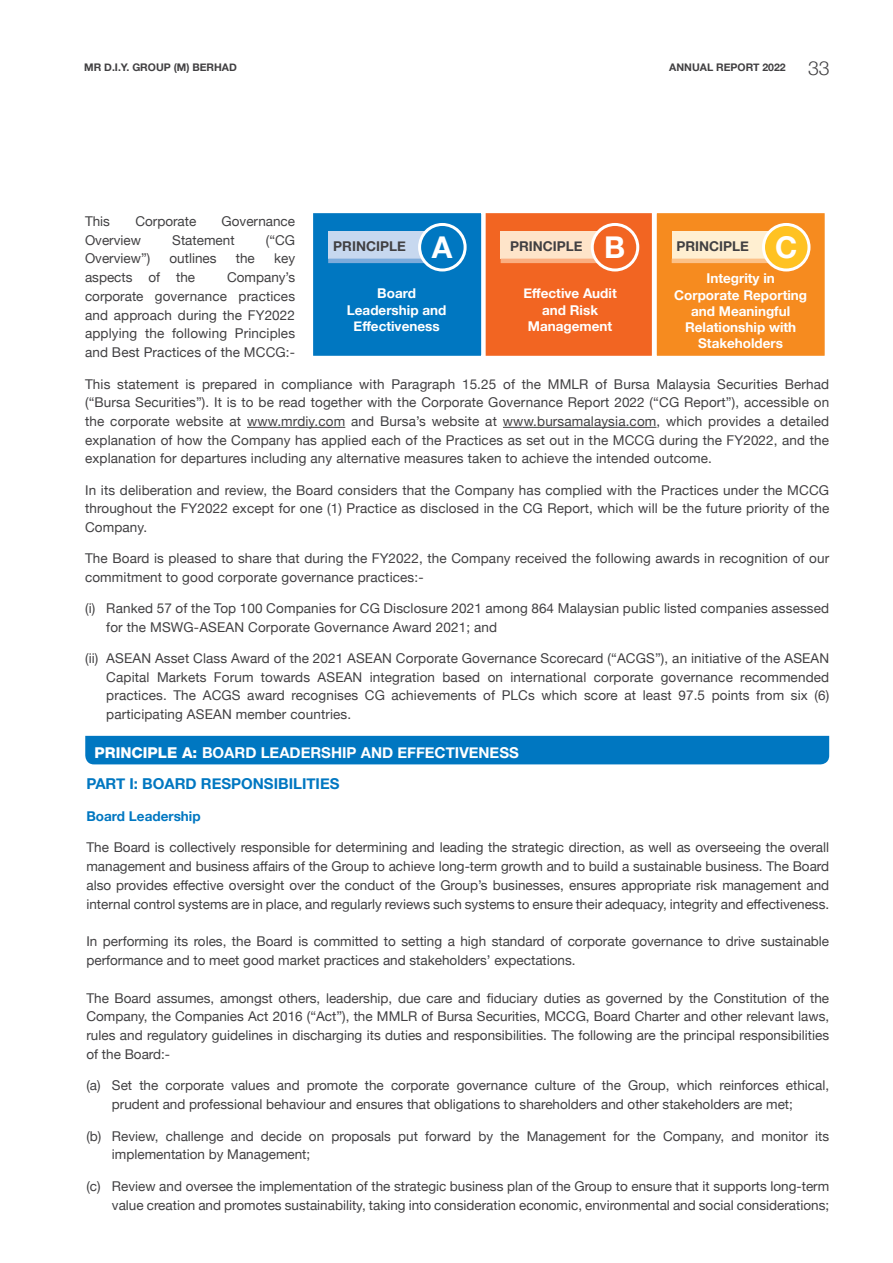
<style>
.page{position:relative;width:893px;height:1263px;background:#fff}
.page>*{position:absolute;margin:0;border:0;box-sizing:border-box;transform-origin:0 0}
.t1{font:700 30px "Helvetica Neue";color:#fff}
.t2{font:700 15px "Helvetica Neue";color:#fff}
.t3{font:700 15px "Helvetica Neue";color:#0077c1}
.t4{font:13.5px/18.8px "Helvetica Neue";color:#414042;text-align:justify}
.t5{font:700 13.5px/16.2px "Helvetica Neue";color:#fff;text-align:center}
.t6{font:700 13.5px "Helvetica Neue";color:#414042}
.t7{font:700 13.5px "Helvetica Neue";color:#0077c1}
.t8{font:700 10.5px "Helvetica Neue";color:#414042}
.s1{font-weight:300;font-size:19.5px}
.s2{font-weight:800}
</style>
<div class="page">
<svg style="left:313px;top:213px;width:512px;height:143px;background:#af8360"></svg>
<div style="left:328px;top:231px;width:115px;height:27px;background:#c7d8ef"></div>
<hr style="left:328px;top:259px;width:116px;height:4px;background:#7cabdb">
<div style="left:763px;top:224px;width:46px;height:46px;background:#ffc222;border-radius:50%"></div>
<div style="left:762px;top:223px;width:48px;height:48px;border:3px solid #fff;border-radius:50%"></div>
<div style="left:592px;top:224px;width:46px;height:46px;background:#f26522;border-radius:50%"></div>
<div style="left:591px;top:223px;width:48px;height:48px;border:3px solid #fff;border-radius:50%"></div>
<div style="left:420px;top:224px;width:45px;height:46px;background:#0077c1;border-radius:50%"></div>
<div style="left:418px;top:223px;width:49px;height:48px;border:3px solid #fff;border-radius:50%"></div>
<hr style="left:247px;top:427px;width:98px;height:1px;background:#414042">
<hr style="left:503px;top:427px;width:153px;height:1px;background:#414042">
<div style="left:85px;top:736px;width:744px;height:28px;background:#0077c1"></div>
<p class="t8" style="left:84px;top:59px;width:153px">Mr D.I.Y. Group (M) Berhad</p>
<p class="t8" style="left:669px;top:59px;width:56px">ANNUAL REPOR</p>
<p class="t8" style="left:753px;top:59px;width:78px">T 2022 <span class="s1">33</span></p>
<p class="t4" style="left:85px;top:213px;width:27px">This</p>
<p class="t4" style="left:135px;top:213px;width:62px">Corporate</p>
<p class="t4" style="left:222px;top:213px;width:75px">Governance</p>
<p class="t4" style="left:85px;top:231px;width:57px">Overview</p>
<p class="t4" style="left:172px;top:231px;width:64px">Statement</p>
<p class="t4" style="left:266px;top:231px;width:31px">(“CG</p>
<p class="t4" style="left:85px;top:250px;width:67px">Overview”)</p>
<p class="t4" style="left:170px;top:250px;width:49px">outlines</p>
<p class="t4" style="left:236px;top:250px;width:21px">the</p>
<p class="t4" style="left:274px;top:250px;width:23px">key</p>
<p class="t4" style="left:85px;top:269px;width:112px">aspects of the</p>
<h1 class="t1" style="left:432px;top:224px;width:22px">A</h1>
<h1 class="t1" style="left:604px;top:224px;width:23px">B</h1>
<h1 class="t1" style="left:775px;top:224px;width:24px">C</h1>
<p class="t6" style="left:333px;top:236px;width:74px">PRINCIPLE</p>
<p class="t6" style="left:510px;top:236px;width:74px">PRINCIPLE</p>
<p class="t6" style="left:676px;top:236px;width:74px">PRINCIPLE</p>
<p class="t5" style="left:523px;top:286px;width:95px">Effective Audit and Risk<br>Management</p>
<p class="t4" style="left:85px;top:269px;width:212px;text-indent:142px">Company’s corporate governance practices and approach during the FY2022 applying the following Principles and Best Practices of the MCCG:-</p>
<p class="t5" style="left:674px;top:271px;width:134px">Integrity in<br>Corporate Reporting and Meaningful<br>Relationship with<br>Stakeholders</p>
<p class="t5" style="left:347px;top:286px;width:101px">Board<br>Leadership and<br>Effectiveness</p>
<p class="t4" style="left:85px;top:375px;width:746px">This statement is prepared in compliance with Paragraph 15.25 of the MMLR of Bursa Malaysia Securities Berhad (“Bursa Securities”). It is to be read together with the Corporate Governance Report 2022 (“CG Report”), accessible on the corporate website at www.mrdiy.com and Bursa’s website at www.bursamalaysia.com, which provides a detailed explanation of how the Company has applied each of the Practices as set out in the MCCG during the FY2022, and the explanation for departures including any alternative measures taken to achieve the intended outcome.</p>
<p class="t4" style="left:85px;top:481px;width:746px">In its deliberation and review, the Board considers that the Company has complied with the Practices under the MCCG throughout the FY2022 except for one (1) Practice as disclosed in the CG Report, which will be the future priority of the Company.</p>
<p class="t4" style="left:85px;top:550px;width:746px">The Board is pleased to share that during the FY2022, the Company received the following awards in recognition of our commitment to good corporate governance practices:-</p>
<p class="t4" style="left:106px;top:600px;width:724px;text-indent:-21px">(i) Ranked 57 of the Top 100 Companies for CG Disclosure 2021 among 864 Malaysian public listed companies assessed for the MSWG-ASEAN Corporate Governance Award 2021; and</p>
<p class="t4" style="left:106px;top:650px;width:724px;text-indent:-21px">(ii) ASEAN Asset Class Award of the 2021 ASEAN Corporate Governance Scorecard (“ACGS”), an initiative of the ASEAN Capital Markets Forum towards ASEAN integration based on international corporate governance recommended practices. The ACGS award recognises CG achievements of PLCs which score at least 97.5 points from six (6) participating ASEAN member countries.</p>
<p class="t2" style="left:95px;top:741px;width:426px"><span class="s2">PRINCIPLE A:</span> BOARD LEADERSHIP AND EFFECTIVENESS</p>
<p class="t3" style="left:86px;top:772px;width:255px">PART I: BOARD RESPONSIBILITIES</p>
<p class="t7" style="left:86px;top:805px;width:116px">Board Leadership</p>
<p class="t4" style="left:86px;top:839px;width:744px">The Board is collectively responsible for determining and leading the strategic direction, as well as overseeing the overall management and business affairs of the Group to achieve long-term growth and to build a sustainable business. The Board also provides effective oversight over the conduct of the Group’s businesses, ensures appropriate risk management and internal control systems are in place, and regularly reviews such systems to ensure their adequacy, integrity and effectiveness.</p>
<p class="t4" style="left:86px;top:933px;width:744px">In performing its roles, the Board is committed to setting a high standard of corporate governance to drive sustainable performance and to meet good market practices and stakeholders’ expectations.</p>
<p class="t4" style="left:86px;top:989px;width:744px">The Board assumes, amongst others, leadership, due care and fiduciary duties as governed by the Constitution of the Company, the Companies Act 2016 (“Act”), the MMLR of Bursa Securities, MCCG, Board Charter and other relevant laws, rules and regulatory guidelines in discharging its duties and responsibilities. The following are the principal responsibilities of the Board:-</p>
<p class="t4" style="left:112px;top:1077px;width:719px;text-indent:-26px">(a) Set the corporate values and promote the corporate governance culture of the Group, which reinforces ethical, prudent and professional behaviour and ensures that obligations to shareholders and other stakeholders are met;</p>
<p class="t4" style="left:112px;top:1127px;width:719px;text-indent:-26px">(b) Review, challenge and decide on proposals put forward by the Management for the Company, and monitor its implementation by Management;</p>
<p class="t4" style="left:86px;top:1177px;width:744px;text-align:right">(c) Review and oversee the implementation of the strategic business plan of the Group to ensure that it supports long-term value creation and promotes sustainability, taking into consideration economic, environmental and social considerations;</p>
</div>
